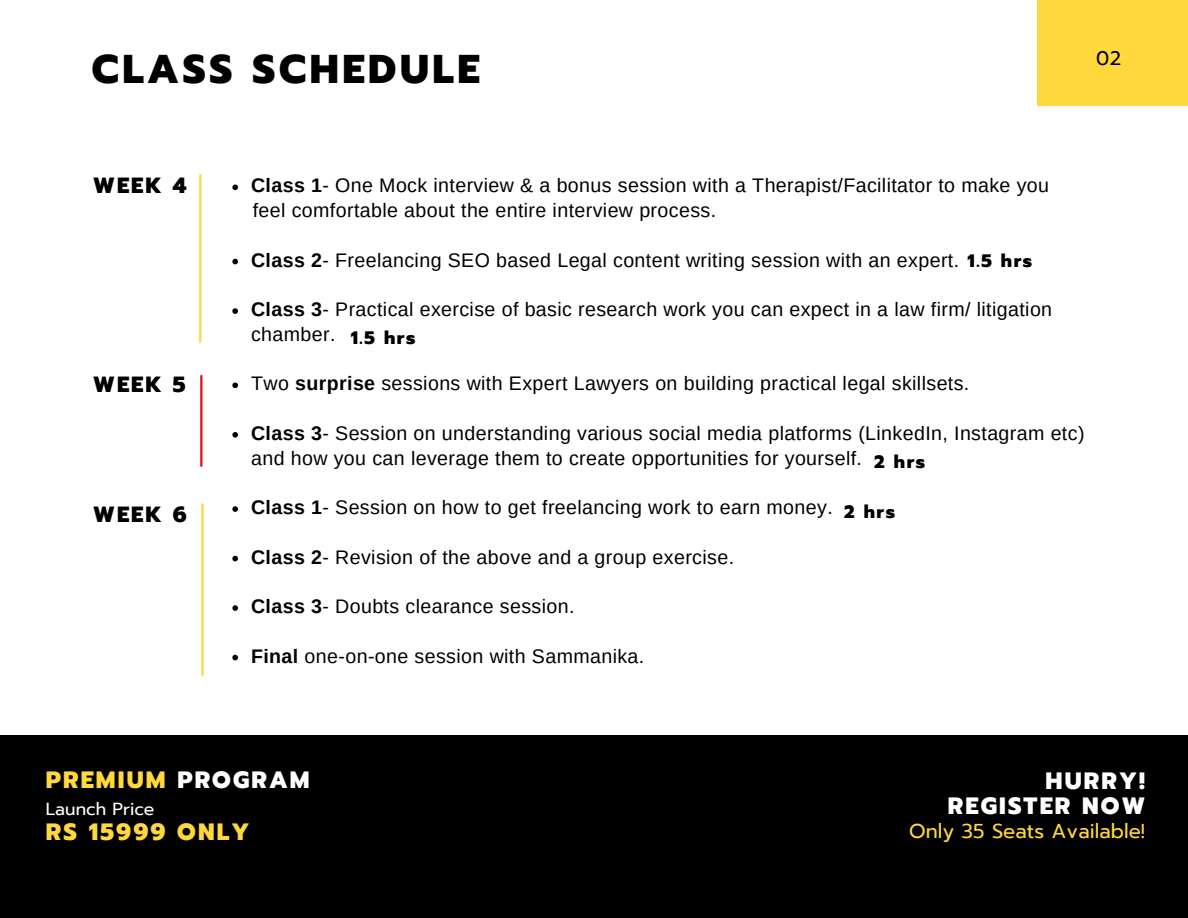
<style>
.page{position:relative;width:1188px;height:918px;background:#fff}
.page>*{position:absolute;margin:0;border:0;box-sizing:border-box;transform-origin:0 0}
.t1{font:800 40.05px "Prompt";letter-spacing:.09em;color:#000}
.t2{font:800 23.55px "Prompt";letter-spacing:.09em;color:#ffd93b}
.t3{font:800 23.55px "Prompt";letter-spacing:.09em;color:#fff}
.t4{font:800 21.9px "Prompt";letter-spacing:.09em;color:#000}
.t5{font:20.1px "Prompt";color:#ffd93b}
.t6{font:19.65px/24.8px "Arimo";letter-spacing:.02em;color:#000}
.t7{font:19.65px "Prompt";color:#000}
.t8{font:800 18px "Prompt";letter-spacing:.09em;color:#000}
.t9{font:17.4px "Prompt";color:#fff}
.s1{font-weight:700}
.s2{font-family:"Prompt";font-weight:800;font-size:18px}
.s3{color:#fff}
</style>
<div class="page">
<svg style="left:232px;top:185px;width:6px;height:5px"></svg>
<svg style="left:232px;top:259px;width:6px;height:5px"></svg>
<svg style="left:232px;top:308px;width:6px;height:6px"></svg>
<svg style="left:232px;top:383px;width:6px;height:5px"></svg>
<svg style="left:232px;top:432px;width:6px;height:6px"></svg>
<svg style="left:232px;top:506px;width:6px;height:6px"></svg>
<svg style="left:232px;top:556px;width:6px;height:5px"></svg>
<svg style="left:232px;top:605px;width:6px;height:6px"></svg>
<svg style="left:232px;top:655px;width:6px;height:5px"></svg>
<div style="left:1037px;top:0;width:151px;height:106px;background:#ffd93b"></div>
<hr style="left:199px;top:175px;width:2px;height:167px;background:#ffd93b">
<hr style="left:200px;top:376px;width:2px;height:90px;background:#de0d21">
<hr style="left:201px;top:504px;width:3px;height:171px;background:#ffd93b">
<div style="left:0;top:735px;width:1188px;height:183px;background:#000"></div>
<p class="t1" style="left:92px;top:40px;width:389px">CLASS SCHEDULE</p>
<p class="t7" style="left:1096px;top:43px;width:26px">02</p>
<p class="t4" style="left:93px;top:169px;width:95px">WEEK 4</p>
<p class="t4" style="left:93px;top:368px;width:94px">WEEK 5</p>
<p class="t4" style="left:93px;top:498px;width:95px">WEEK 6</p>
<p class="t6" style="left:251px;top:173px;width:800px"><span class="s1">Class 1</span>- One Mock interview &amp; a bonus session with a Therapist/Facilitator to make you</p>
<p class="t6" style="left:253px;top:198px;width:465px">feel comfortable about the entire interview process.</p>
<p class="t6" style="left:251px;top:247px;width:783px"><span class="s1">Class 2</span>- Freelancing SEO based Legal content writing session with an expert. <span class="s2">1.5 hrs</span></p>
<p class="t6" style="left:251px;top:297px;width:803px"><span class="s1">Class 3</span>- Practical exercise of basic research work you can expect in a law firm/ litigation chamber.</p>
<p class="t6" style="left:251px;top:371px;width:720px">Two <span class="s1">surprise</span> sessions with Expert Lawyers on building practical legal skillsets.</p>
<p class="t6" style="left:251px;top:421px;width:835px"><span class="s1">Class 3</span>- Session on understanding various social media platforms (LinkedIn, Instagram etc) and how you can leverage them to create opportunities for yourself.</p>
<p class="t6" style="left:251px;top:495px;width:583px"><span class="s1">Class 1</span>- Session on how to get freelancing work to earn money.</p>
<p class="t6" style="left:251px;top:544px;width:485px"><span class="s1">Class 2</span>- Revision of the above and a group exercise.</p>
<p class="t6" style="left:251px;top:594px;width:325px"><span class="s1">Class 3</span>- Doubts clearance session.</p>
<p class="t6" style="left:251px;top:643px;width:395px"><span class="s1">Final</span> one-on-one session with Sammanika.</p>
<p class="t8" style="left:351px;top:324px;width:66px">1.5 hrs</p>
<p class="t8" style="left:874px;top:448px;width:52px">2 hrs</p>
<p class="t8" style="left:844px;top:499px;width:52px">2 hrs</p>
<p class="t2" style="left:46px;top:763px;width:265px">PREMIUM <span class="s3">PROGRAM</span></p>
<p class="t2" style="left:46px;top:815px;width:205px">RS 15999 ONLY</p>
<p class="t9" style="left:46px;top:796px;width:110px">Launch Price</p>
<p class="t3" style="left:1045px;top:763px;width:101px">HURRY!</p>
<p class="t3" style="left:948px;top:788px;width:199px">REGISTER NOW</p>
<p class="t5" style="left:909px;top:816px;width:237px">Only 35 Seats Available!</p>
</div>
